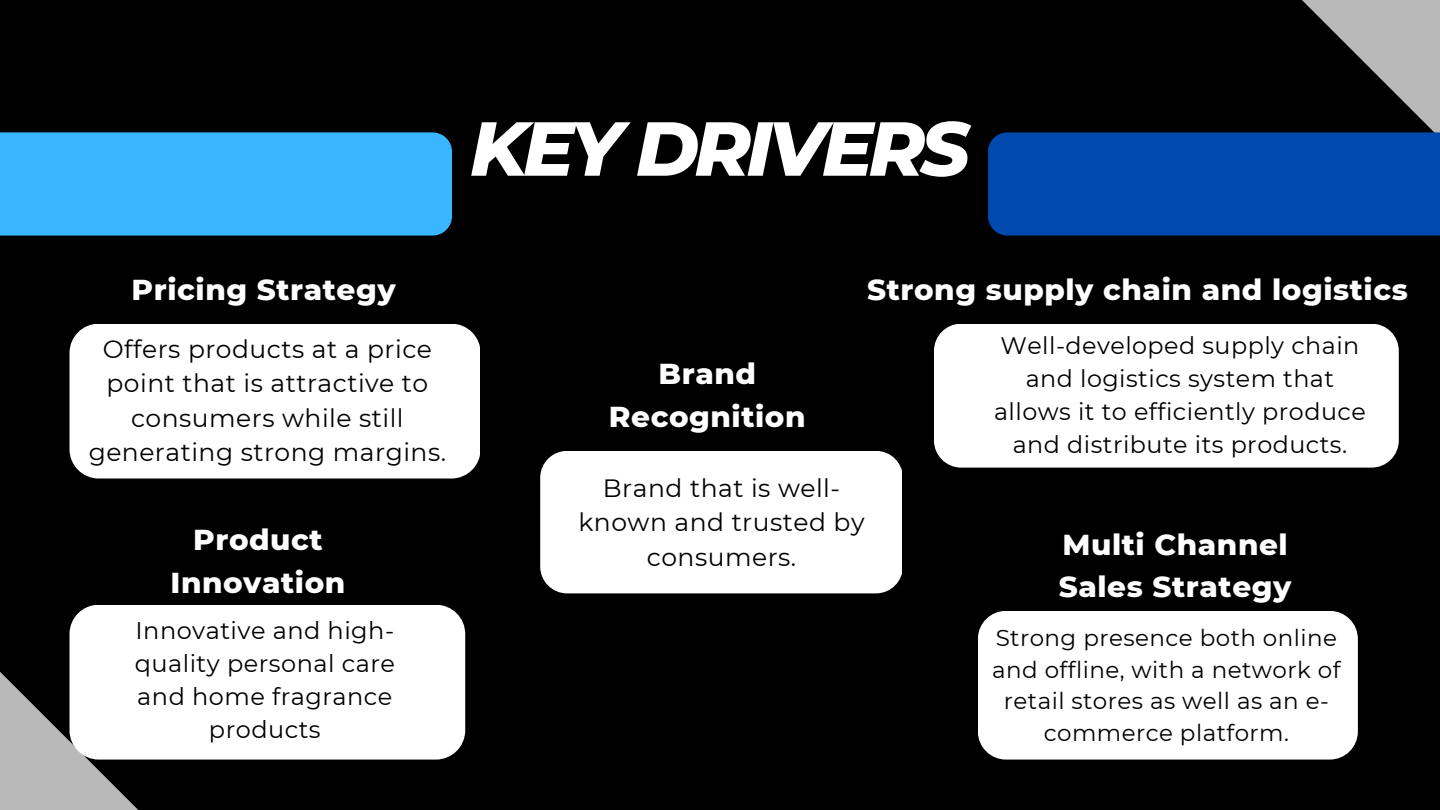
<style>
.page{position:relative;width:1440px;height:810px;background:#000}
.page>*{position:absolute;margin:0;border:0;box-sizing:border-box;transform-origin:0 0}
.t1{font:italic 800 76.4px "Montserrat";letter-spacing:-.06em;color:#fff}
.t2{font:800 29.4px/42.8px "Montserrat";letter-spacing:.02em;color:#fff;text-align:center}
.t3{font:25px/34.5px "Montserrat";letter-spacing:.02em;color:#000;text-align:center}
.t4{font:24px/33px "Montserrat";letter-spacing:.02em;color:#000;text-align:center}
.t5{font:23.8px/33px "Montserrat";letter-spacing:.02em;color:#000;text-align:center}
.t6{font:23px/31.5px "Montserrat";letter-spacing:.02em;color:#000;text-align:center}
</style>
<div class="page">
<svg style="left:0;top:593px;width:217px;height:217px;background:#484848"></svg>
<svg style="left:1223px;top:0;width:217px;height:132px;background:#3a3a3a"></svg>
<div style="left:70px;top:605px;width:395px;height:155px;background:#fff;border-radius:29px"></div>
<div style="left:0;top:132px;width:452px;height:104px;background:#38b6ff"></div>
<div style="left:988px;top:132px;width:452px;height:104px;background:#004aad"></div>
<div style="left:540px;top:451px;width:362px;height:142px;background:#fff;border-radius:27px"></div>
<div style="left:978px;top:611px;width:380px;height:149px;background:#fff;border-radius:28px"></div>
<div style="left:70px;top:324px;width:410px;height:155px;background:#fff;border-radius:29px"></div>
<div style="left:934px;top:324px;width:465px;height:144px;background:#fff;border-radius:27px"></div>
<h1 class="t1" style="left:470px;top:102px;width:502px">KEY DRIVERS</h1>
<p class="t2" style="left:132px;top:268px;width:266px">Pricing Strategy</p>
<p class="t3" style="left:89px;top:331px;width:359px">Offers products at a price point that is attractive to consumers while still generating strong margins.</p>
<p class="t2" style="left:170px;top:518px;width:176px">Product<br>Innovation</p>
<p class="t4" style="left:135px;top:614px;width:262px">Innovative and high&shy;quality personal care and home fragrance products</p>
<p class="t2" style="left:609px;top:352px;width:198px">Brand<br>Recognition</p>
<p class="t2" style="left:867px;top:268px;width:542px">Strong supply chain and logistics</p>
<p class="t5" style="left:994px;top:329px;width:373px">Well-developed supply chain and logistics system that allows it to efficiently produce and distribute its products.</p>
<p class="t3" style="left:578px;top:470px;width:288px">Brand that is well&shy;known and trusted by consumers.</p>
<p class="t2" style="left:1059px;top:523px;width:234px;text-align:left">Multi Channel<br>Sales Strategy</p>
<p class="t6" style="left:992px;top:622px;width:350px">Strong presence both online and offline, with a network of retail stores as well as an e&shy;commerce platform.</p>
</div>
